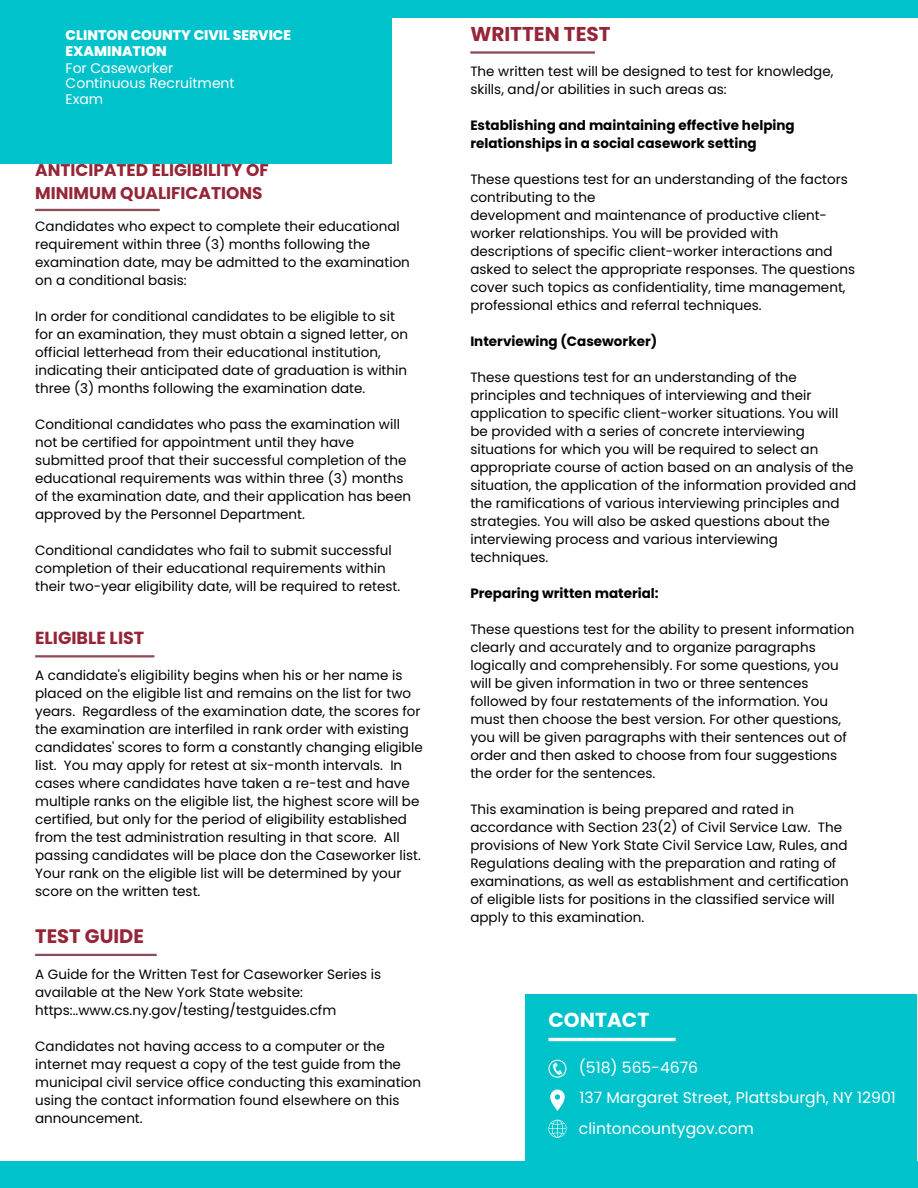
<style>
.page{position:relative;width:918px;height:1188px;background:#fff}
.page>*{position:absolute;margin:0;border:0;box-sizing:border-box;transform-origin:0 0}
.t1{font:700 20.25px "Poppins";color:#fff}
.t2{font:700 19.95px "Poppins";color:#942637}
.t3{font:700 19.5px "Poppins";color:#942637}
.t4{font:700 17.55px "Poppins";color:#942637}
.t5{font:700 16.95px/23.7px "Poppins";color:#942637}
.t6{font:15.6px "Poppins";color:#fff}
.t7{font:13.95px/15.8px "Poppins";color:#fff}
.t8{font:800 13.95px/15.8px "Poppins";color:#fff}
.t9{font:13.5px/18px "Poppins";color:#000}
.t10{font:700 13.5px/18px "Poppins";color:#000}
</style>
<div class="page">
<div style="left:0;top:1162px;width:918px;height:26px;background:#00c2cb"></div>
<div style="left:0;top:0;width:918px;height:18px;background:#00c2cb"></div>
<div style="left:0;top:0;width:392px;height:164px;background:#00c2cb"></div>
<div style="left:526px;top:994px;width:391px;height:167px;background:#00c2cb"></div>
<hr style="left:548px;top:1038px;width:128px;height:3px;background:#fff">
<svg style="left:550px;top:1090px;width:15px;height:21px"></svg>
<svg style="left:548px;top:1060px;width:18px;height:18px"></svg>
<svg style="left:548px;top:1120px;width:18px;height:18px"></svg>
<hr style="left:35px;top:209px;width:125px;height:2px;background:#8d4b55">
<hr style="left:470px;top:51px;width:125px;height:3px;background:#8d4b55">
<hr style="left:35px;top:954px;width:122px;height:2px;background:#8d4b55">
<hr style="left:35px;top:655px;width:119px;height:2px;background:#8d4b55">
<p class="t8" style="left:66px;top:27px;width:227px">CLINTON COUNTY CIVIL SERVICE<br>EXAMINATION</p>
<p class="t7" style="left:66px;top:60px;width:170px">For Caseworker<br>Continuous Recruitment<br>Exam</p>
<p class="t5" style="left:35px;top:158px;width:235px">ANTICIPATED ELIGIBILITY OF<br>MINIMUM QUALIFICATIONS</p>
<p class="t9" style="left:35px;top:217px;width:376px">Candidates who expect to complete their educational requirement within three (3) months following the examination date, may be admitted to the examination on a conditional basis:</p>
<p class="t9" style="left:35px;top:307px;width:374px">In order for conditional candidates to be eligible to sit for an examination, they must obtain a signed letter, on official letterhead from their educational institution, indicating their anticipated date of graduation is within three (3) months following the examination date.</p>
<p class="t9" style="left:35px;top:415px;width:377px">Conditional candidates who pass the examination will not be certified for appointment until they have submitted proof that their successful completion of the educational requirements was within three (3) months of the examination date, and their application has been approved by the Personnel Department.</p>
<p class="t9" style="left:35px;top:541px;width:367px">Conditional candidates who fail to submit successful completion of their educational requirements within their two-year eligibility date, will be required to retest.</p>
<p class="t4" style="left:35px;top:626px;width:111px">ELIGIBLE LIST</p>
<p class="t9" style="left:35px;top:666px;width:389px">A candidate's eligibility begins when his or her name is placed on the eligible list and remains on the list for two years. Regardless of the examination date, the scores for the examination are interfiled in rank order with existing candidates' scores to form a constantly changing eligible list. You may apply for retest at six-month intervals. In cases where candidates have taken a re-test and have multiple ranks on the eligible list, the highest score will be certified, but only for the period of eligibility established from the test administration resulting in that score. All passing candidates will be place don the Caseworker list.<br>Your rank on the eligible list will be determined by your score on the written test.</p>
<h3 class="t3" style="left:35px;top:923px;width:110px">TEST GUIDE</h3>
<p class="t9" style="left:35px;top:965px;width:348px">A Guide for the Written Test for Caseworker Series is available at the New York State website: https:..www.cs.ny.gov/testing/testguides.cfm</p>
<p class="t9" style="left:35px;top:1037px;width:388px">Candidates not having access to a computer or the internet may request a copy of the test guide from the municipal civil service office conducting this examination using the contact information found elsewhere on this announcement.</p>
<h2 class="t2" style="left:470px;top:20px;width:142px">WRITTEN TEST</h2>
<p class="t9" style="left:470px;top:62px;width:365px">The written test will be designed to test for knowledge, skills, and/or abilities in such areas as:</p>
<p class="t10" style="left:470px;top:116px;width:326px">Establishing and maintaining effective helping relationships in a social casework setting</p>
<p class="t9" style="left:470px;top:170px;width:386px">These questions test for an understanding of the factors contributing to the<br>development and maintenance of productive client&shy;worker relationships. You will be provided with descriptions of specific client-worker interactions and asked to select the appropriate responses. The questions cover such topics as confidentiality, time management, professional ethics and referral techniques.</p>
<p class="t10" style="left:470px;top:332px;width:188px">Interviewing (Caseworker)</p>
<p class="t9" style="left:470px;top:368px;width:388px">These questions test for an understanding of the principles and techniques of interviewing and their application to specific client-worker situations. You will be provided with a series of concrete interviewing situations for which you will be required to select an appropriate course of action based on an analysis of the situation, the application of the information provided and the ramifications of various interviewing principles and strategies. You will also be asked questions about the interviewing process and various interviewing techniques.</p>
<p class="t10" style="left:470px;top:584px;width:190px">Preparing written material:</p>
<p class="t9" style="left:470px;top:620px;width:386px">These questions test for the ability to present information clearly and accurately and to organize paragraphs logically and comprehensibly. For some questions, you will be given information in two or three sentences followed by four restatements of the information. You must then choose the best version. For other questions, you will be given paragraphs with their sentences out of order and then asked to choose from four suggestions the order for the sentences.</p>
<p class="t9" style="left:470px;top:800px;width:380px">This examination is being prepared and rated in accordance with Section 23(2) of Civil Service Law. The provisions of New York State Civil Service Law, Rules, and Regulations dealing with the preparation and rating of examinations, as well as establishment and certification of eligible lists for positions in the classified service will apply to this examination.</p>
<h1 class="t1" style="left:548px;top:1006px;width:102px">CONTACT</h1>
<p class="t6" style="left:579px;top:1057px;width:121px">(518) 565-4676</p>
<p class="t6" style="left:580px;top:1087px;width:318px">137 Margaret Street, Plattsburgh, NY 12901</p>
<p class="t6" style="left:579px;top:1118px;width:176px">clintoncountygov.com</p>
</div>
